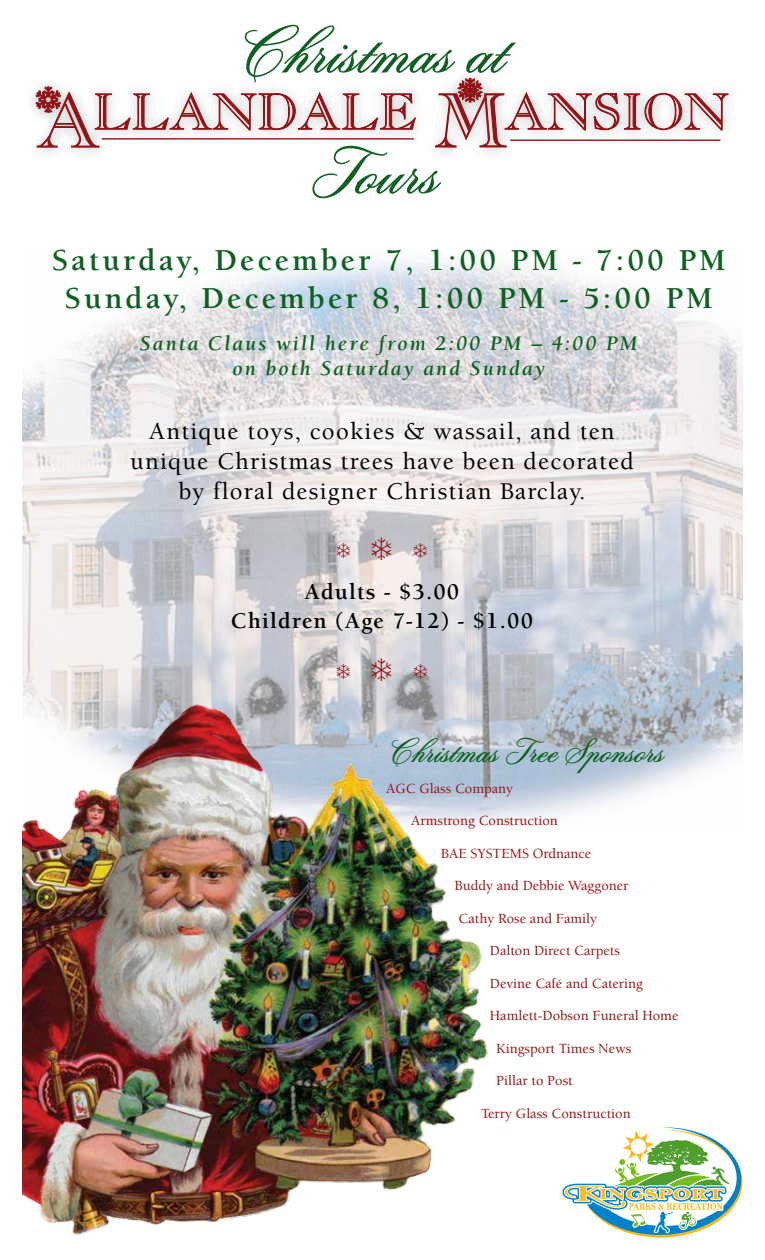
<style>
.page{position:relative;width:765px;height:1260px;background:#fff}
.page>*{position:absolute;margin:0;border:0;box-sizing:border-box;transform-origin:0 0}
.t1{font:75.62px "Christmas";color:#921215}
.t2{font:56.25px/120.9px "Colonial Williamsburg Script";color:#0f6023;text-align:center}
.t3{font:33px "Christmas";color:#921215}
.t4{font:700 31.25px/37.5px "Berkeley";letter-spacing:.1em;color:#0f6023;text-align:center}
.t5{font:28.75px "Colonial Williamsburg Script";color:#0f6023}
.t6{font:500 24.75px/29.6px "Berkeley";letter-spacing:.05em;color:#000;text-align:center}
.t7{font:700 23px/29.6px "Berkeley";letter-spacing:.05em;color:#000;text-align:center}
.t8{font:italic 700 21.25px/25.5px "Berkeley";letter-spacing:.1em;color:#0f6023;text-align:center}
.t9{font:500 14.38px "Berkeley";color:#921215}
.s1{font-size:49.38px}
</style>
<div class="page">
<img style="left:22px;top:258px;width:720px;height:565px">
<img style="left:22px;top:696px;width:470px;height:539px">
<svg style="left:35px;top:86px;width:381px;height:62px"></svg>
<svg style="left:435px;top:78px;width:294px;height:70px"></svg>
<svg style="left:562px;top:1127px;width:180px;height:111px"></svg>
<div style="left:631px;top:1139px;width:15px;height:15px;background:#fff;border-radius:50%"></div>
<h2 class="t2" style="left:246px;top:-4px;width:262px">Christmas at<br>Tours</h2>
<h1 class="t1" style="left:36px;top:61px;width:694px">Allandale Mansion</h1>
<h3 class="t4" style="left:52px;top:242px;width:676px">Saturday, December 7, 1:00 PM - 7:00 PM<br>Sunday, December 8, 1:00 PM - 5:00 PM</h3>
<h3 class="t8" style="left:140px;top:331px;width:499px">Santa Claus will here from 2:00 PM – 4:00 PM on both Saturday and Sunday</h3>
<h3 class="t6" style="left:130px;top:417px;width:505px">Antique toys, cookies &amp; wassail, and ten unique Christmas trees have been decorated by floral designer Christian Barclay.</h3>
<h3 class="t3" style="left:336px;top:528px;width:93px">. <span class="s1">.</span> .</h3>
<h3 class="t7" style="left:231px;top:577px;width:304px">Adults - $3.00<br>Children (Age 7-12) - $1.00</h3>
<h3 class="t3" style="left:336px;top:649px;width:93px">. <span class="s1">.</span> .</h3>
<h3 class="t5" style="left:393px;top:732px;width:273px">Christmas Tree Sponsors</h3>
<p class="t9" style="left:386px;top:781px;width:128px">AGC Glass Company</p>
<p class="t9" style="left:411px;top:813px;width:148px">Armstrong Construction</p>
<p class="t9" style="left:441px;top:846px;width:152px">BAE SYSTEMS Ordnance</p>
<p class="t9" style="left:455px;top:878px;width:175px">Buddy and Debbie Waggoner</p>
<p class="t9" style="left:459px;top:911px;width:140px">Cathy Rose and Family</p>
<p class="t9" style="left:490px;top:943px;width:132px">Dalton Direct Carpets</p>
<p class="t9" style="left:490px;top:976px;width:155px">Devine Café and Catering</p>
<p class="t9" style="left:490px;top:1008px;width:190px">Hamlett-Dobson Funeral Home</p>
<p class="t9" style="left:496px;top:1041px;width:137px">Kingsport Times News</p>
<p class="t9" style="left:496px;top:1073px;width:78px">Pillar to Post</p>
<p class="t9" style="left:481px;top:1106px;width:151px">Terry Glass Construction</p>
</div>
